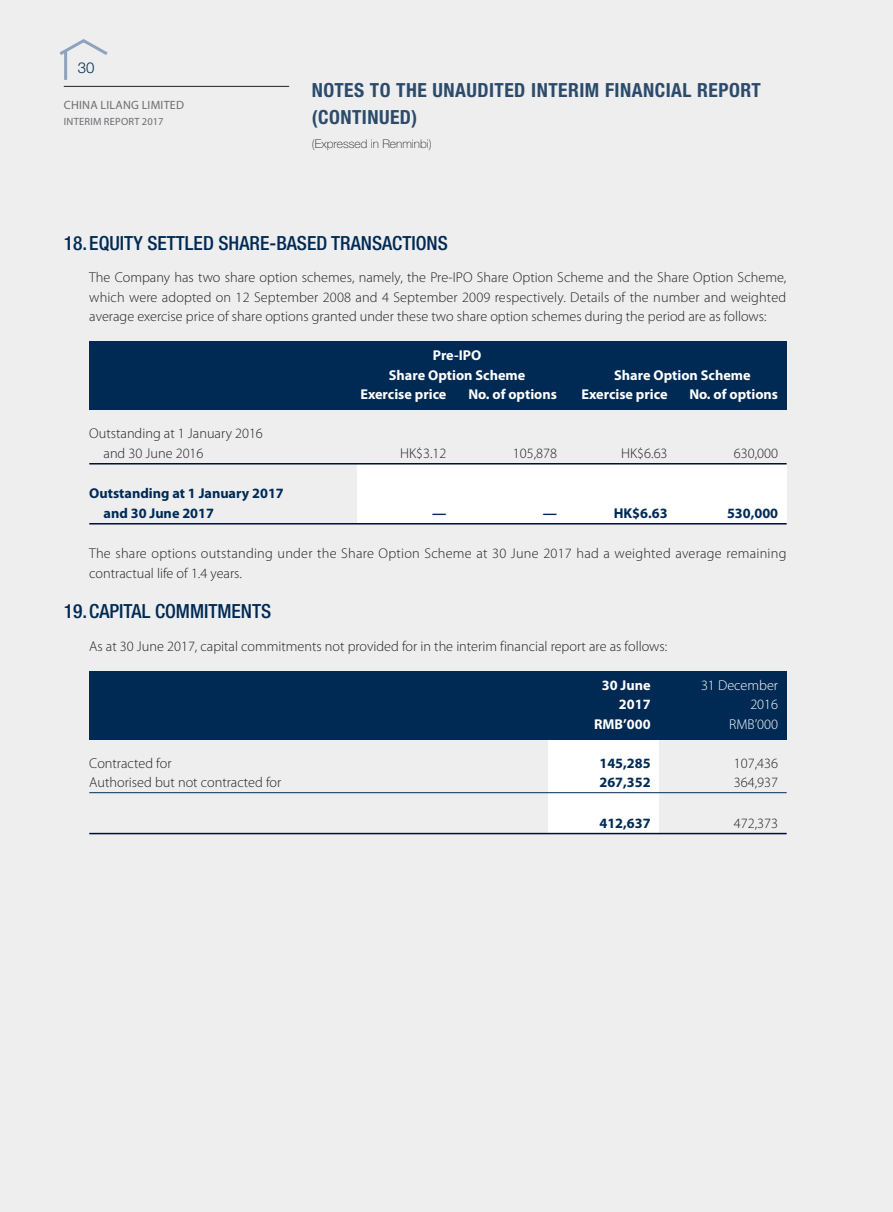
<style>
.page{position:relative;width:893px;height:1212px;background:#fff}
.page>*{position:absolute;margin:0;border:0;box-sizing:border-box;transform-origin:0 0}
.Subhead_1{font:500 condensed 19.5px "Helvetica Neue LT Std";color:#002a54}
.t1{font:700 condensed 19.5px/27px "Helvetica Neue LT Std";letter-spacing:.025em;color:#2c4b6a}
.t2{font:300 15px "Helvetica Neue LT Std";color:#002a54}
.Body_text{font:300 14.25px/19.5px "Myriad Pro";color:#231f20;text-align:justify}
.Table_1_colume{font:700 14.25px "Myriad Pro";color:#fff}
.Table_1_colume-2{font:300 14.25px "Myriad Pro";color:#231f20}
.Table_2_colume{font:300 14.25px "Myriad Pro";color:#231f20}
.Table_1_colume-3{font:700 14.25px "Myriad Pro";color:#002a54}
.Table_2_colume-2{font:300 14.25px "Myriad Pro";color:#fff}
.Table_2_colume-3{font:700 14.25px "Myriad Pro";color:#002a54}
.Table_2_colume-4{font:700 14.25px "Myriad Pro";color:#fff}
.t3{font:100 12px "Helvetica Neue LT Std";color:#231f20}
.t4{font:12px "Myriad Pro";letter-spacing:.02em;color:#6c6d70}
.t5{font:10.5px "Myriad Pro";letter-spacing:.02em;color:#6c6d70}
</style>
<div class="page">
<div style="left:0;top:0;width:892px;height:1212px;background:#eeeeef"></div>
<svg style="left:59px;top:39px;width:49px;height:41px"></svg>
<hr style="left:64px;top:86px;width:225px;height:1px;background:#231f20">
<div style="left:549px;top:702px;width:110px;height:132px;background:#fff"></div>
<div style="left:89px;top:671px;width:698px;height:68px;background:#002a54"></div>
<div style="left:89px;top:342px;width:698px;height:68px;background:#002a54"></div>
<div style="left:357px;top:463px;width:430px;height:61px;background:#fff"></div>
<hr style="left:89px;top:463px;width:698px;height:1px;background:#000f36">
<hr style="left:89px;top:523px;width:698px;height:1px;background:#000f36">
<hr style="left:89px;top:792px;width:698px;height:1px;background:#002a54">
<hr style="left:89px;top:833px;width:698px;height:1px;background:#000f36">
<p class="t2" style="left:78px;top:58px;width:18px">30</p>
<p class="t4" style="left:64px;top:98px;width:122px">CHINA LILANG LIMITED</p>
<p class="t5" style="left:64px;top:115px;width:101px">INTERIM REPORT 2017</p>
<h1 class="t1" style="left:312px;top:77px;width:450px">NOTES TO THE UNAUDITED INTERIM FINANCIAL REPORT (CONTINUED)</h1>
<p class="t3" style="left:312px;top:137px;width:121px">(Expressed in Renminbi)</p>
<p class="Subhead_1" style="left:64px;top:231px;width:386px">18.EQUITY SETTLED SHARE-BASED TRANSACTIONS</p>
<p class="Body_text" style="left:89px;top:268px;width:698px">The Company has two share option schemes, namely, the Pre-IPO Share Option Scheme and the Share Option Scheme, which were adopted on 12 September 2008 and 4 September 2009 respectively. Details of the number and weighted average exercise price of share options granted under these two share option schemes during the period are as follows:</p>
<p class="Table_1_colume" style="left:433px;top:346px;width:50px">Pre-IPO</p>
<p class="Table_1_colume" style="left:389px;top:366px;width:138px">Share Option Scheme</p>
<p class="Table_1_colume" style="left:614px;top:366px;width:138px">Share Option Scheme</p>
<p class="Table_1_colume" style="left:360px;top:385px;width:88px">Exercise price</p>
<p class="Table_1_colume" style="left:468px;top:385px;width:90px">No. of options</p>
<p class="Table_1_colume" style="left:581px;top:385px;width:88px">Exercise price</p>
<p class="Table_1_colume" style="left:689px;top:385px;width:90px">No. of options</p>
<p class="Table_1_colume-2" style="left:89px;top:425px;width:175px">Outstanding at 1 January 2016</p>
<p class="Table_1_colume-2" style="left:104px;top:444px;width:101px">and 30 June 2016</p>
<p class="Table_1_colume-2" style="left:400px;top:444px;width:48px">HK$3.12</p>
<p class="Table_1_colume-2" style="left:513px;top:444px;width:46px">105,878</p>
<p class="Table_1_colume-2" style="left:621px;top:444px;width:48px">HK$6.63</p>
<p class="Table_1_colume-2" style="left:734px;top:444px;width:46px">630,000</p>
<p class="Table_1_colume-3" style="left:89px;top:484px;width:196px">Outstanding at 1 January 2017</p>
<p class="Table_1_colume-3" style="left:104px;top:504px;width:112px">and 30 June 2017</p>
<p class="Table_1_colume-3" style="left:432px;top:504px;width:16px">—</p>
<p class="Table_1_colume-3" style="left:543px;top:504px;width:16px">—</p>
<p class="Table_1_colume-3" style="left:614px;top:504px;width:55px">HK$6.63</p>
<p class="Table_1_colume-3" style="left:727px;top:504px;width:53px">530,000</p>
<p class="Body_text" style="left:89px;top:544px;width:699px">The share options outstanding under the Share Option Scheme at 30 June 2017 had a weighted average remaining contractual life of 1.4 years.</p>
<p class="Subhead_1" style="left:64px;top:600px;width:209px">19.CAPITAL COMMITMENTS</p>
<p class="Body_text" style="left:89px;top:636px;width:580px">As at 30 June 2017, capital commitments not provided for in the interim financial report are as follows:</p>
<p class="Table_2_colume-4" style="left:602px;top:675px;width:50px">30 June</p>
<p class="Table_2_colume-2" style="left:701px;top:676px;width:79px">31 December</p>
<p class="Table_2_colume-4" style="left:619px;top:695px;width:33px">2017</p>
<p class="Table_2_colume-2" style="left:750px;top:696px;width:29px">2016</p>
<p class="Table_2_colume-4" style="left:594px;top:714px;width:58px">RMB’000</p>
<p class="Table_2_colume-2" style="left:729px;top:715px;width:50px">RMB’000</p>
<p class="Table_2_colume" style="left:89px;top:754px;width:84px">Contracted for</p>
<p class="Table_2_colume-3" style="left:599px;top:753px;width:53px">145,285</p>
<p class="Table_2_colume" style="left:734px;top:754px;width:46px">107,436</p>
<p class="Table_2_colume" style="left:89px;top:774px;width:194px">Authorised but not contracted for</p>
<p class="Table_2_colume-3" style="left:599px;top:773px;width:53px">267,352</p>
<p class="Table_2_colume" style="left:734px;top:774px;width:46px">364,937</p>
<p class="Table_2_colume-3" style="left:599px;top:813px;width:53px">412,637</p>
<p class="Table_2_colume" style="left:734px;top:814px;width:46px">472,373</p>
</div>
